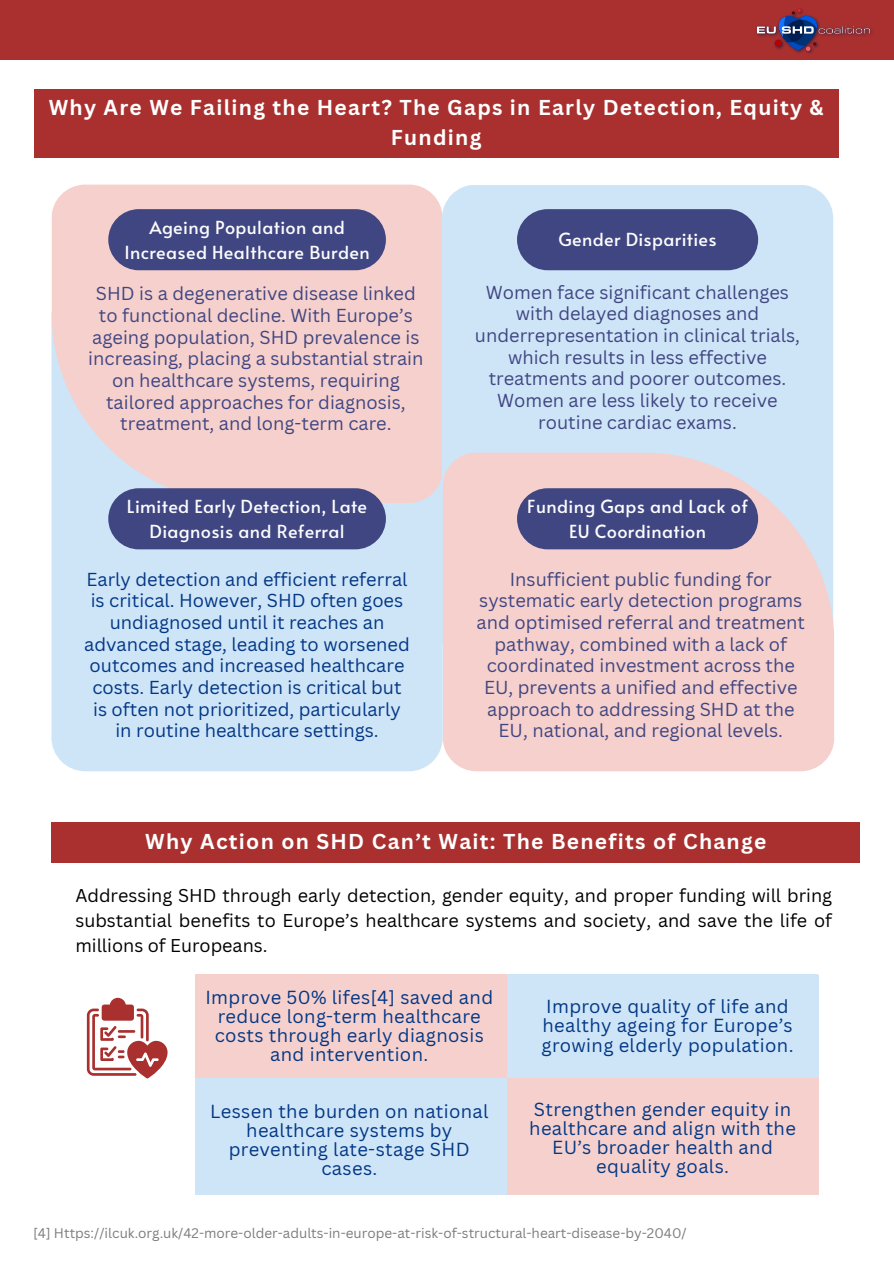
<style>
.page{position:relative;width:894px;height:1264px;background:#fff}
.page>*{position:absolute;margin:0;border:0;box-sizing:border-box;transform-origin:0 0}
.t1{font:700 21px/29.2px "Canva Sans";letter-spacing:.06em;color:#fff;text-align:center}
.t2{font:18.45px/19.2px "Canva Sans";letter-spacing:.02em;color:#023785;text-align:center}
.t3{font:18.3px/21.8px "Canva Sans";color:#404682;text-align:center}
.t4{font:18.3px/21.8px "Canva Sans";color:#023785;text-align:center}
.t5{font:18px/24.8px "Canva Sans";color:#000;text-align:justify}
.t6{font:18px/24.8px "Alata";letter-spacing:.02em;color:#fcfcfd;text-align:center}
.t7{font:13.5px "Canva Sans";color:#7c7c7c}
</style>
<div class="page">
<div style="left:51px;top:822px;width:809px;height:40px;background:#a9302e"></div>
<svg style="left:87px;top:997px;width:80px;height:81px"></svg>
<svg style="left:195px;top:974px;width:622px;height:220px;background:#e2d9e1"></svg>
<div style="left:51px;top:502px;width:391px;height:269px;background:#cee4f7"></div>
<svg style="left:51px;top:184px;width:391px;height:318px;background:#f3d1cf"></svg>
<div style="left:108px;top:488px;width:278px;height:61px;background:#404682;border-radius:31px"></div>
<div style="left:442px;top:185px;width:391px;height:267px;background:#cee4f7"></div>
<svg style="left:442px;top:452px;width:392px;height:319px;background:#f2d1cf"></svg>
<div style="left:517px;top:209px;width:241px;height:61px;background:#404682;border-radius:31px"></div>
<div style="left:517px;top:488px;width:241px;height:61px;background:#404682;border-radius:31px"></div>
<div style="left:34px;top:89px;width:804px;height:69px;background:#a9302e"></div>
<div style="left:0;top:0;width:893px;height:60px;background:#a9302e"></div>
<img style="left:756px;top:8px;width:117px;height:46px">
<div style="left:108px;top:209px;width:278px;height:61px;background:#404682;border-radius:31px"></div>
<p class="t1" style="left:49px;top:92px;width:776px">Why Are We Failing the Heart? The Gaps in Early Detection, Equity &amp;<br>Funding</p>
<h2 class="t6" style="left:124px;top:214px;width:247px">Ageing Population and<br>Increased Healthcare Burden</h2>
<p class="t3" style="left:88px;top:282px;width:336px">SHD is a degenerative disease linked to functional decline. With Europe’s ageing population, SHD prevalence is increasing, placing a substantial strain on healthcare systems, requiring tailored approaches for diagnosis, treatment, and long-term care.</p>
<h2 class="t6" style="left:127px;top:493px;width:242px">Limited Early Detection, Late<br>Diagnosis and Referral</h2>
<h2 class="t6" style="left:558px;top:226px;width:160px">Gender Disparities</h2>
<h1 class="t3" style="left:475px;top:281px;width:326px">Women face significant challenges with delayed diagnoses and underrepresentation in clinical trials, which results in less effective treatments and poorer outcomes.<br>Women are less likely to receive routine cardiac exams.</h1>
<h2 class="t6" style="left:527px;top:493px;width:222px">Funding Gaps and Lack of<br>EU Coordination</h2>
<h2 class="t4" style="left:84px;top:567px;width:327px">Early detection and efficient referral is critical. However, SHD often goes undiagnosed until it reaches an advanced stage, leading to worsened outcomes and increased healthcare costs. Early detection is critical but is often not prioritized, particularly in routine healthcare settings.</h2>
<h2 class="t3" style="left:476px;top:567px;width:330px">Insufficient public funding for systematic early detection programs and optimised referral and treatment pathway, combined with a lack of coordinated investment across the EU, prevents a unified and effective approach to addressing SHD at the EU, national, and regional levels.</h2>
<p class="t1" style="left:145px;top:826px;width:622px">Why Action on SHD Can’t Wait: The Benefits of Change</p>
<h1 class="t5" style="left:75px;top:882px;width:758px">Addressing SHD through early detection, gender equity, and proper funding will bring substantial benefits to Europe’s healthcare systems and society, and save the life of millions of Europeans.</h1>
<p class="t2" style="left:205px;top:987px;width:289px">Improve 50% lifes[4] saved and reduce long-term healthcare costs through early diagnosis and intervention.</p>
<h2 class="t2" style="left:541px;top:996px;width:253px;text-align:left">Improve quality of life and healthy ageing for Europe’s growing elderly population.</h2>
<h2 class="t2" style="left:210px;top:1100px;width:280px">Lessen the burden on national healthcare systems by preventing late-stage SHD cases.</h2>
<h2 class="t2" style="left:529px;top:1098px;width:268px">Strengthen gender equity in healthcare and align with the<br>EU’s broader health and equality goals.</h2>
<h2 class="t7" style="left:33px;top:1223px;width:654px">[4] Https://ilcuk.org.uk/42-more-older-adults-in-europe-at-risk-of-structural-heart-disease-by-2040/</h2>
</div>
